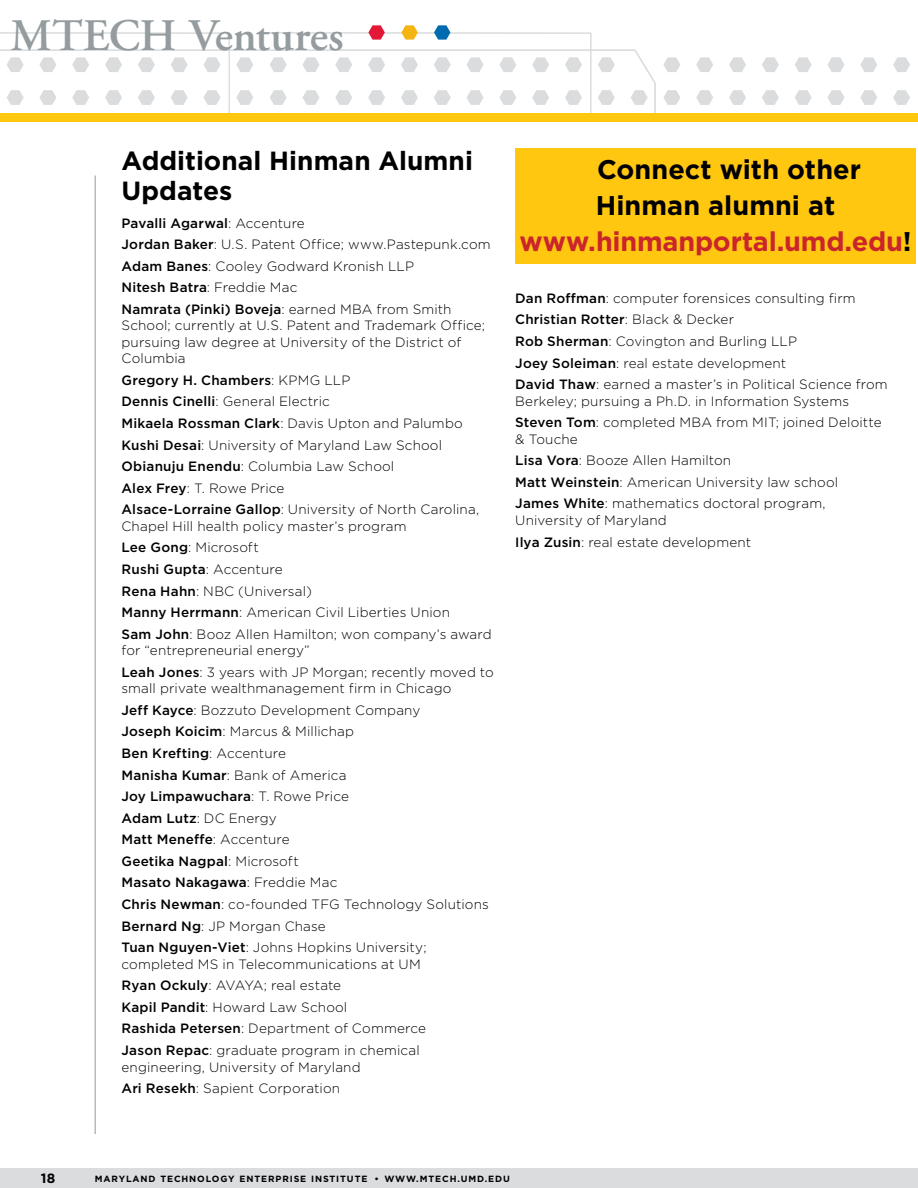
<style>
.page{position:relative;width:918px;height:1188px;background:#fff}
.page>*{position:absolute;margin:0;border:0;box-sizing:border-box;transform-origin:0 0}
.t1{font:600 45px "Adobe Garamond";letter-spacing:-.005em;color:#959ca0}
.t2{font:700 27px "Gotham";color:#000}
.t3{font:700 27px "Gotham";letter-spacing:-.01em;color:#c9252b}
.t4{font:700 26.25px/30px "Gotham";color:#000}
.t5{font:300 13.5px/21.6px "Gotham";letter-spacing:.01em;color:#000}
.t6{font:700 13.5px "Gotham";color:#000}
.t7{font:700 9px "Gotham";letter-spacing:.1em;color:#000}
.s1{font-weight:500}
.s2{color:#000}
</style>
<div class="page">
<div style="left:0;top:1169px;width:918px;height:19px;background:#dadcdd"></div>
<hr style="left:94px;top:176px;width:2px;height:958px;background:#959ca0">
<div style="left:515px;top:148px;width:401px;height:116px;background:#ffc710"></div>
<svg style="left:0;top:25px;width:910px;height:88px"></svg>
<hr style="left:0;top:49px;width:263px;height:2px;background:#959ca0">
<div style="left:0;top:113px;width:918px;height:9px;background:#ffc710"></div>
<h1 class="t1" style="left:11px;top:11px;width:335px">MTECH Ventures</h1>
<h3 class="t4" style="left:122px;top:145px;width:353px">Additional Hinman Alumni<br>Updates</h3>
<p class="t5" style="left:122px;top:212px;width:371px"><span class="s1">Pavalli Agarwal</span>: Accenture<br><span class="s1">Jordan Baker</span>: U.S. Patent Office; www.Pastepunk.com <span class="s1">Adam Banes</span>: Cooley Godward Kronish LLP<br><span class="s1">Nitesh Batra</span>: Freddie Mac<br><span class="s1">Namrata (Pinki) Boveja</span>: earned MBA from Smith</p>
<p class="t5" style="left:122px;top:317px;width:365px;line-height:16.5px">School; currently at U.S. Patent and Trademark Office; pursuing law degree at University of the District of<br>Columbia</p>
<p class="t5" style="left:122px;top:369px;width:359px"><span class="s1">Gregory H. Chambers</span>: KPMG LLP<br><span class="s1">Dennis Cinelli</span>: General Electric<br><span class="s1">Mikaela Rossman Clark</span>: Davis Upton and Palumbo <span class="s1">Kushi Desai</span>: University of Maryland Law School <span class="s1">Obianuju Enendu</span>: Columbia Law School<br><span class="s1">Alex Frey</span>: T. Rowe Price<br><span class="s1">Alsace-Lorraine Gallop</span>: University of North Carolina,</p>
<p class="t5" style="left:122px;top:515px;width:372px">Chapel Hill health policy master’s program<br><span class="s1">Lee Gong</span>: Microsoft<br><span class="s1">Rushi Gupta</span>: Accenture<br><span class="s1">Rena Hahn</span>: NBC (Universal)<br><span class="s1">Manny Herrmann</span>: American Civil Liberties Union<br><span class="s1">Sam John</span>: Booz Allen Hamilton; won company’s award</p>
<p class="t5" style="left:122px;top:639px;width:374px">for “entrepreneurial energy”<br><span class="s1">Leah Jones</span>: 3 years with JP Morgan; recently moved to</p>
<p class="t5" style="left:122px;top:678px;width:369px">small private wealthmanagement firm in Chicago<br><span class="s1">Jeff Kayce</span>: Bozzuto Development Company<br><span class="s1">Joseph Koicim</span>: Marcus &amp; Millichap<br><span class="s1">Ben Krefting</span>: Accenture<br><span class="s1">Manisha Kumar</span>: Bank of America<br><span class="s1">Joy Limpawuchara</span>: T. Rowe Price<br><span class="s1">Adam Lutz</span>: DC Energy<br><span class="s1">Matt Meneffe</span>: Accenture<br><span class="s1">Geetika Nagpal</span>: Microsoft<br><span class="s1">Masato Nakagawa</span>: Freddie Mac<br><span class="s1">Chris Newman</span>: co-founded TFG Technology Solutions <span class="s1">Bernard Ng</span>: JP Morgan Chase<br><span class="s1">Tuan Nguyen-Viet</span>: Johns Hopkins University;</p>
<p class="t5" style="left:122px;top:953px;width:306px">completed MS in Telecommunications at UM <span class="s1">Ryan Ockuly</span>: AVAYA; real estate<br><span class="s1">Kapil Pandit</span>: Howard Law School<br><span class="s1">Rashida Petersen</span>: Department of Commerce <span class="s1">Jason Repac</span>: graduate program in chemical</p>
<p class="t5" style="left:122px;top:1056px;width:241px">engineering, University of Maryland<br><span class="s1">Ari Resekh</span>: Sapient Corporation</p>
<h2 class="t2" style="left:597px;top:154px;width:266px">Connect with other</h2>
<h2 class="t2" style="left:596px;top:190px;width:241px">Hinman alumni at</h2>
<h2 class="t3" style="left:519px;top:226px;width:394px">www.hinmanportal.umd.edu<span class="s2">!</span></h2>
<p class="t5" style="left:515px;top:287px;width:374px"><span class="s1">Dan Roffman</span>: computer forensices consulting firm <span class="s1">Christian Rotter</span>: Black &amp; Decker<br><span class="s1">Rob Sherman</span>: Covington and Burling LLP<br><span class="s1">Joey Soleiman</span>: real estate development<br><span class="s1">David Thaw</span>: earned a master’s in Political Science from</p>
<p class="t5" style="left:515px;top:390px;width:368px">Berkeley; pursuing a Ph.D. in Information Systems<br><span class="s1">Steven Tom</span>: completed MBA from MIT; joined Deloitte</p>
<p class="t5" style="left:515px;top:428px;width:325px">&amp; Touche<br><span class="s1">Lisa Vora</span>: Booze Allen Hamilton<br><span class="s1">Matt Weinstein</span>: American University law school <span class="s1">James White</span>: mathematics doctoral program,</p>
<p class="t5" style="left:515px;top:509px;width:238px">University of Maryland<br><span class="s1">Ilya Zusin</span>: real estate development</p>
<p class="t6" style="left:41px;top:1171px;width:15px">18</p>
<p class="t7" style="left:384px;top:1174px;width:44px">www.mtech</p>
<p class="t7" style="left:457px;top:1174px;width:12px">.umd</p>
<p class="t7" style="left:485px;top:1174px;width:12px">.edu</p>
<p class="t7" style="left:95px;top:1174px;width:286px">MARYLAND TECHNOLOGY ENTERPRISE INSTITUTE •</p>
</div>
